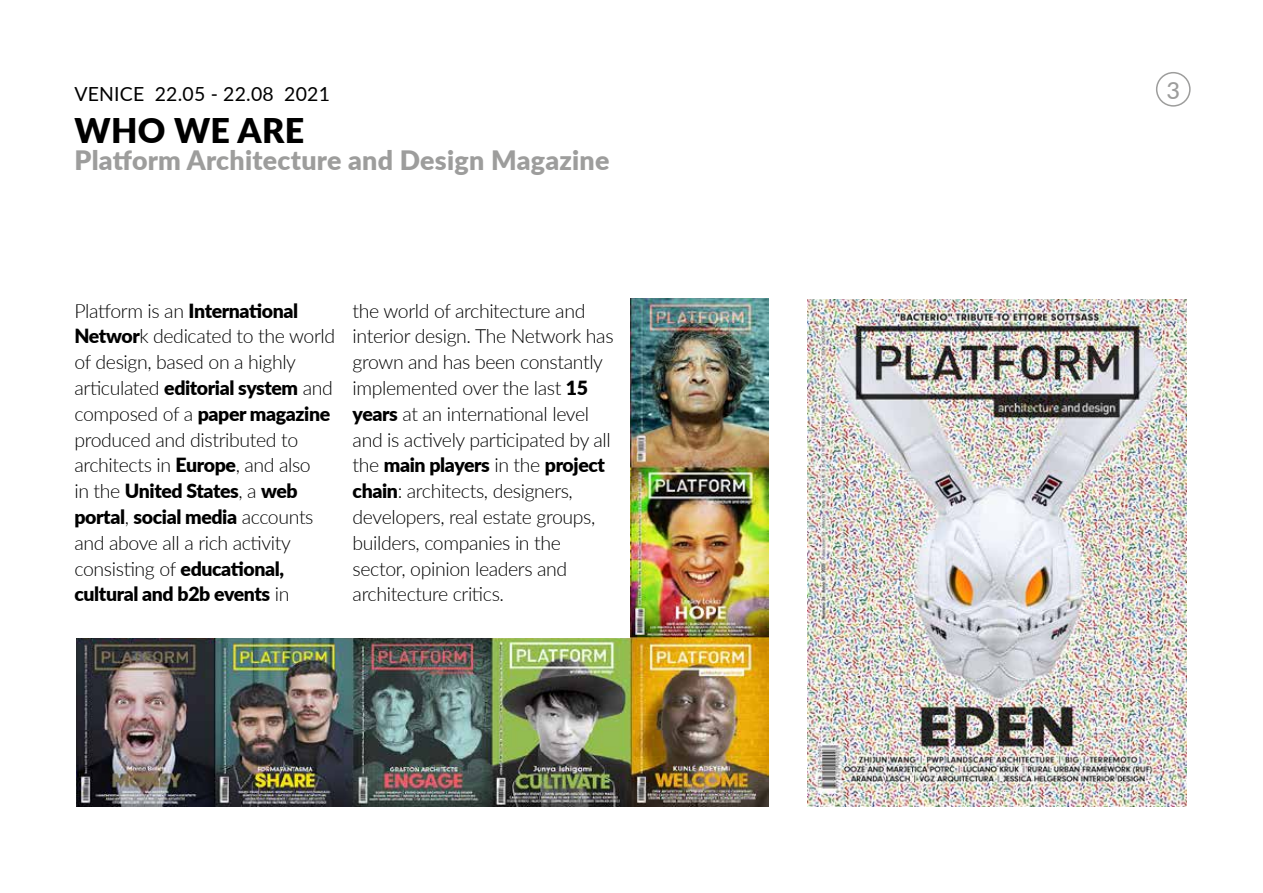
<style>
.page{position:relative;width:1263px;height:893px;background:#fff}
.page>*{position:absolute;margin:0;border:0;box-sizing:border-box;transform-origin:0 0}
.t1{font:900 34.05px "Lato";letter-spacing:.01em;color:#000}
.t2{font:900 26.7px "Lato";letter-spacing:.01em;color:#9d9d9c}
.t3{font:500 23.55px "Lato";color:#9d9d9c}
.t4{font:300 19.5px/25.8px "Lato";letter-spacing:-.02em;color:#000}
.t5{font:19.5px "Lato";letter-spacing:.01em;color:#000}
.s1{font-weight:900}
</style>
<div class="page">
<img style="left:77px;top:298px;width:691px;height:509px">
<div style="left:4px;top:282px;width:626px;height:356px;background:#fff"></div>
<div style="left:1156px;top:72px;width:34px;height:35px;border:2px solid #9d9d9c;border-radius:50%"></div>
<img style="left:808px;top:299px;width:378px;height:507px">
<p class="t5" style="left:74px;top:80px;width:257px">VENICE 22.05 - 22.08 2021</p>
<h1 class="t1" style="left:74px;top:105px;width:231px">WHO WE ARE</h1>
<h2 class="t2" style="left:74px;top:140px;width:536px">Platform Architecture and Design Magazine</h2>
<p class="t4" style="left:74px;top:297px;width:262px">Platform is an <span class="s1">International<br>Networ</span>k dedicated to the world of design, based on a highly articulated <span class="s1">editorial system</span> and composed of a <span class="s1">paper magazine </span>produced and distributed to architects in <span class="s1">Europe</span>, and also<br>in the <span class="s1">United States</span>, a <span class="s1">web portal</span>, <span class="s1">social media</span> accounts and above all a rich activity consisting of <span class="s1">educational, cultural and b2b events</span> in</p>
<p class="t4" style="left:353px;top:297px;width:263px">the world of architecture and interior design. The Network has grown and has been constantly implemented over the last <span class="s1">15 years</span> at an international level and is actively participated by all the <span class="s1">main players</span> in the <span class="s1">project chain</span>: architects, designers, developers, real estate groups, builders, companies in the sector, opinion leaders and architecture critics.</p>
<p class="t3" style="left:1166px;top:73px;width:15px">3</p>
</div>
